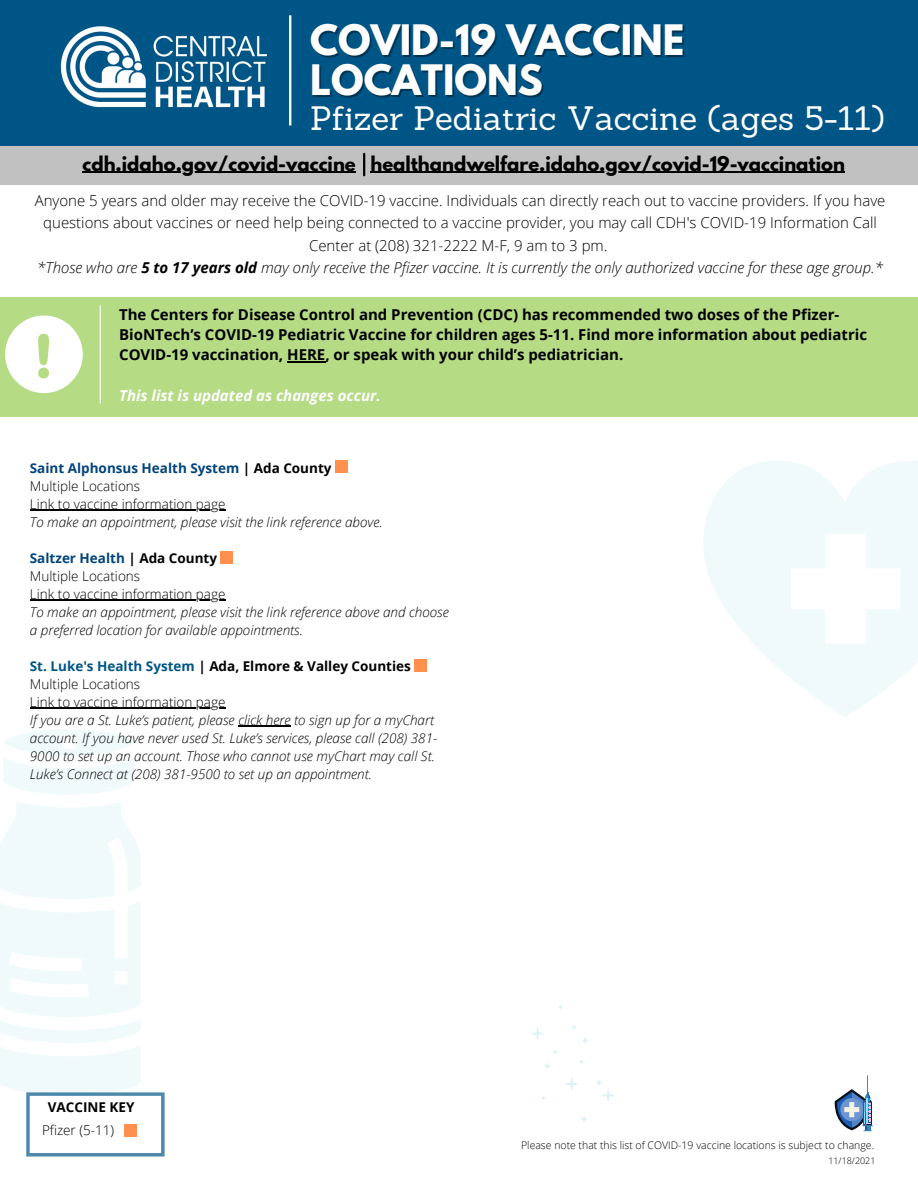
<style>
.page{position:relative;width:918px;height:1188px;background:#fff}
.page>*{position:absolute;margin:0;border:0;box-sizing:border-box;transform-origin:0 0}
.t1{font:700 37.2px "League Spartan";color:#fff}
.t2{font:33px "Sanchez";color:#fff}
.t3{font:700 18px "League Spartan";color:#000}
.t4{font:300 15px/22.5px "Open Sans";color:#000;text-align:center}
.t5{font:700 15px/20.2px "Open Sans";color:#000}
.t6{font:italic 300 15px "Open Sans";color:#000}
.t7{font:italic 700 15px "Open Sans";color:#fff}
.t8{font:italic 300 13.5px/18px "Open Sans";color:#000}
.t9{font:300 13.5px "Open Sans";color:#000}
.t10{font:700 13.5px "Open Sans";color:#00447c}
.t11{font:700 13.5px "Open Sans";color:#000}
.t12{font:300 10.5px "Open Sans";color:#000}
.t13{font:300 9px "Open Sans";color:#000}
.s1{font-weight:700}
.s2{color:#000}
.s3{color:#005587}
</style>
<div class="page">
<div style="left:0;top:109px;width:918px;height:76px;background:#c1c1c1"></div>
<div style="left:0;top:0;width:918px;height:145px;background:#005587"></div>
<img style="left:60px;top:26px;width:207px;height:82px">
<svg style="left:289px;top:15px;width:2px;height:111px"></svg>
<svg style="left:703px;top:461px;width:215px;height:255px;fill:#f0fafb"></svg>
<svg style="left:791px;top:534px;width:110px;height:110px"></svg>
<svg style="left:531px;top:1027px;width:13px;height:13px"></svg>
<svg style="left:566px;top:1078px;width:12px;height:12px"></svg>
<svg style="left:596px;top:1080px;width:18px;height:22px"></svg>
<svg style="left:582px;top:1038px;width:6px;height:5px"></svg>
<svg style="left:544px;top:1063px;width:6px;height:6px"></svg>
<svg style="left:581px;top:1116px;width:6px;height:6px"></svg>
<svg style="left:572px;top:1025px;width:4px;height:4px"></svg>
<svg style="left:553px;top:1050px;width:4px;height:4px"></svg>
<hr style="left:83px;top:172px;width:273px;height:1px;background:#000">
<hr style="left:370px;top:172px;width:475px;height:1px;background:#000">
<hr style="left:363px;top:154px;width:2px;height:21px;background:#000">
<svg style="left:835px;top:1075px;width:38px;height:56px"></svg>
<div style="left:0;top:298px;width:918px;height:119px;background:#b5db85"></div>
<svg style="left:100px;top:305px;width:1px;height:98px"></svg>
<svg style="left:5px;top:316px;width:78px;height:77px"></svg>
<hr style="left:287px;top:361px;width:38px;height:1px;background:#000">
<svg style="left:4px;top:729px;width:130px;height:65px"></svg>
<svg style="left:0;top:802px;width:165px;height:355px"></svg>
<div style="left:125px;top:1124px;width:12px;height:13px;background:#ff914d"></div>
<hr style="left:30px;top:510px;width:196px;height:1px;background:#000">
<hr style="left:30px;top:600px;width:196px;height:1px;background:#000">
<hr style="left:30px;top:708px;width:196px;height:1px;background:#000">
<hr style="left:238px;top:726px;width:53px;height:1px;background:#000">
<div style="left:335px;top:461px;width:12px;height:12px;background:#ff914d"></div>
<div style="left:221px;top:552px;width:12px;height:12px;background:#ff914d"></div>
<div style="left:414px;top:659px;width:13px;height:12px;background:#ff914d"></div>
<p class="t1" style="left:310px;top:22px;width:376px">COVID-19 VACCINE</p>
<p class="t1" style="left:310px;top:61px;width:234px">LOCATIONS</p>
<p class="t2" style="left:310px;top:97px;width:576px">Pfizer Pediatric Vaccine (ages 5-11)</p>
<p class="t3" style="left:83px;top:154px;width:764px">cdh.idaho.gov/covid-vaccine healthandwelfare.idaho.gov/covid-19-vaccination</p>
<p class="t4" style="left:35px;top:189px;width:852px">Anyone 5 years and older may receive the COVID-19 vaccine. Individuals can directly reach out to vaccine providers. If you have questions about vaccines or need help being connected to a vaccine provider, you may call CDH's COVID-19 Information Call<br>Center at (208) 321-2222 M-F, 9 am to 3 pm.</p>
<p class="t6" style="left:37px;top:257px;width:847px">*Those who are <span class="s1">5 to 17 years old</span> may only receive the Pfizer vaccine. It is currently the only authorized vaccine for these age group.*</p>
<p class="t5" style="left:119px;top:304px;width:750px">The Centers for Disease Control and Prevention (CDC) has recommended two doses of the Pfizer-<br>BioNTech’s COVID-19 Pediatric Vaccine for children ages 5-11. Find more information about pediatric<br>COVID-19 vaccination, HERE, or speak with your child’s pediatrician.</p>
<p class="t7" style="left:119px;top:385px;width:263px">This list is updated as changes occur.</p>
<p class="t10" style="left:30px;top:458px;width:303px">Saint Alphonsus Health System <span class="s2">| Ada County</span></p>
<p class="t9" style="left:30px;top:476px;width:112px">Multiple Locations</p>
<p class="t9" style="left:30px;top:494px;width:197px">Link to vaccine information page</p>
<p class="t8" style="left:30px;top:513px;width:354px">To make an appointment, please visit the link reference above.</p>
<p class="t10" style="left:30px;top:548px;width:189px">Saltzer Health <span class="s2">| Ada County</span></p>
<p class="t9" style="left:30px;top:566px;width:112px">Multiple Locations</p>
<p class="t9" style="left:30px;top:584px;width:197px">Link to vaccine information page</p>
<p class="t8" style="left:30px;top:603px;width:420px">To make an appointment, please visit the link reference above and choose a preferred location for available appointments.</p>
<p class="t11" style="left:30px;top:656px;width:382px"><span class="s3">St. Luke's Health System</span> | Ada, Elmore &amp; Valley Counties</p>
<p class="t9" style="left:30px;top:674px;width:112px">Multiple Locations</p>
<p class="t9" style="left:30px;top:692px;width:197px">Link to vaccine information page</p>
<p class="t8" style="left:30px;top:711px;width:409px">If you are a St. Luke’s patient, please click here to sign up for a myChart account. If you have never used St. Luke’s services, please call (208) 381- 9000 to set up an account. Those who cannot use myChart may call St.<br>Luke’s Connect at (208) 381-9500 to set up an appointment.</p>
<p class="t11" style="left:48px;top:1097px;width:88px">VACCINE KEY</p>
<p class="t9" style="left:42px;top:1121px;width:74px">Pfizer (5-11)</p>
<p class="t12" style="left:521px;top:1137px;width:355px">Please note that this list of COVID-19 vaccine locations is subject to change.</p>
<p class="t13" style="left:828px;top:1155px;width:49px">11/18/2021</p>
</div>
